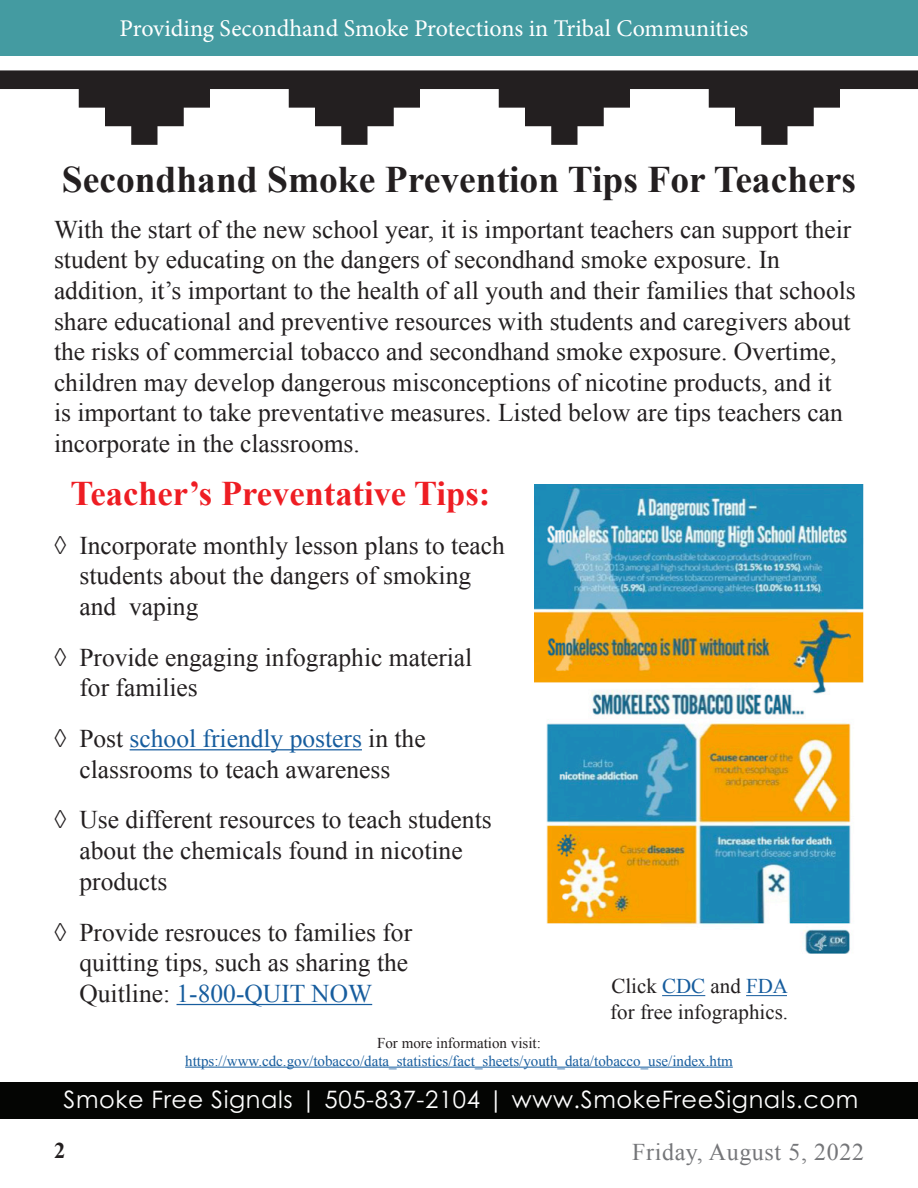
<style>
.page{position:relative;width:918px;height:1188px;background:#fff}
.page>*{position:absolute;margin:0;border:0;box-sizing:border-box;transform-origin:0 0}
.t1{font:700 37.5px "Times New Roman";color:#231f20}
.t2{font:700 34.5px "Times New Roman";color:#ee1d23}
.t3{font:25.5px/30.6px "Times New Roman";color:#231f20}
.t4{font:25.5px "Times New Roman";color:#175d9e}
.t5{font:24px "Century Gothic Pro";letter-spacing:.025em;color:#fff}
.t6{font:24px "Minion Pro";letter-spacing:-.005em;color:#fff}
.t7{font:24px "Times New Roman";letter-spacing:.025em;color:#757679}
.t8{font:700 22.5px "Times New Roman";color:#231f20}
.t9{font:21px "Times New Roman";color:#231f20}
.t10{font:15px "Times New Roman";color:#175d9e}
.t11{font:15px "Times New Roman";color:#231f20}
.s1{color:#231f20}
.s2{color:#175d9e}
</style>
<div class="page">
<div style="left:0;top:1082px;width:918px;height:36px;background:#040503"></div>
<div style="left:0;top:0;width:918px;height:56px;background:#449ba1"></div>
<svg style="left:0;top:70px;width:918px;height:75px"></svg>
<hr style="left:130px;top:749px;width:232px;height:1px;background:#175d9e">
<hr style="left:177px;top:1004px;width:195px;height:1px;background:#175d9e">
<img style="left:535px;top:484px;width:329px;height:470px">
<hr style="left:185px;top:1067px;width:548px;height:1px;background:#175d9e">
<hr style="left:662px;top:995px;width:43px;height:1px;background:#175d9e">
<hr style="left:746px;top:995px;width:41px;height:1px;background:#175d9e">
<p class="t6" style="left:120px;top:13px;width:630px">Providing Secondhand Smoke Protections in Tribal Communities</p>
<p class="t1" style="left:62px;top:153px;width:796px">Secondhand Smoke Prevention Tips For Teachers</p>
<p class="t3" style="left:54px;top:213px;width:799px">With the start of the new school year, it is important teachers can support their student by educating on the dangers of secondhand smoke exposure. In</p>
<p class="t3" style="left:54px;top:275px;width:803px">addition, it’s important to the health of all youth and their families that schools share educational and preventive resources with students and caregivers about the risks of commercial tobacco and secondhand smoke exposure. Overtime, children may develop dangerous misconceptions of nicotine products, and it<br>is important to take preventative measures. Listed below are tips teachers can incorporate in the classrooms.</p>
<p class="t2" style="left:71px;top:470px;width:421px">Teacher’s Preventative Tips:</p>
<p class="t3" style="left:54px;top:529px;width:452px">◊ Incorporate monthly lesson plans to teach</p>
<p class="t3" style="left:80px;top:560px;width:393px">students about the dangers of smoking</p>
<p class="t3" style="left:80px;top:591px;width:120px">and vaping</p>
<p class="t3" style="left:54px;top:641px;width:420px">◊ Provide engaging infographic material</p>
<p class="t3" style="left:80px;top:672px;width:120px">for families</p>
<p class="t4" style="left:54px;top:721px;width:373px"><span class="s1">◊ Post</span> school friendly posters <span class="s1">in the</span></p>
<p class="t3" style="left:80px;top:753px;width:312px">classrooms to teach awareness</p>
<p class="t3" style="left:54px;top:804px;width:439px">◊ Use different resources to teach students</p>
<p class="t3" style="left:80px;top:835px;width:385px">about the chemicals found in nicotine</p>
<p class="t3" style="left:80px;top:865px;width:89px">products</p>
<p class="t3" style="left:54px;top:916px;width:360px">◊ Provide resrouces to families for</p>
<p class="t3" style="left:80px;top:947px;width:330px">quitting tips, such as sharing the</p>
<p class="t4" style="left:80px;top:976px;width:294px"><span class="s1">Quitline:</span> 1-800-QUIT NOW</p>
<p class="t9" style="left:611px;top:972px;width:178px">Click <span class="s2">CDC</span> and <span class="s2">FDA</span></p>
<p class="t9" style="left:610px;top:997px;width:179px">for free infographics.</p>
<p class="t11" style="left:377px;top:1032px;width:165px">For more information visit:</p>
<p class="t10" style="left:185px;top:1050px;width:549px">https://www.cdc.gov/tobacco/data_statistics/fact_sheets/youth_data/tobacco_use/index.htm</p>
<p class="t5" style="left:63px;top:1085px;width:797px">Smoke Free Signals | 505-837-2104 | www.SmokeFreeSignals.com</p>
<p class="t8" style="left:54px;top:1135px;width:13px">2</p>
<p class="t7" style="left:632px;top:1135px;width:233px">Friday, August 5, 2022</p>
</div>
